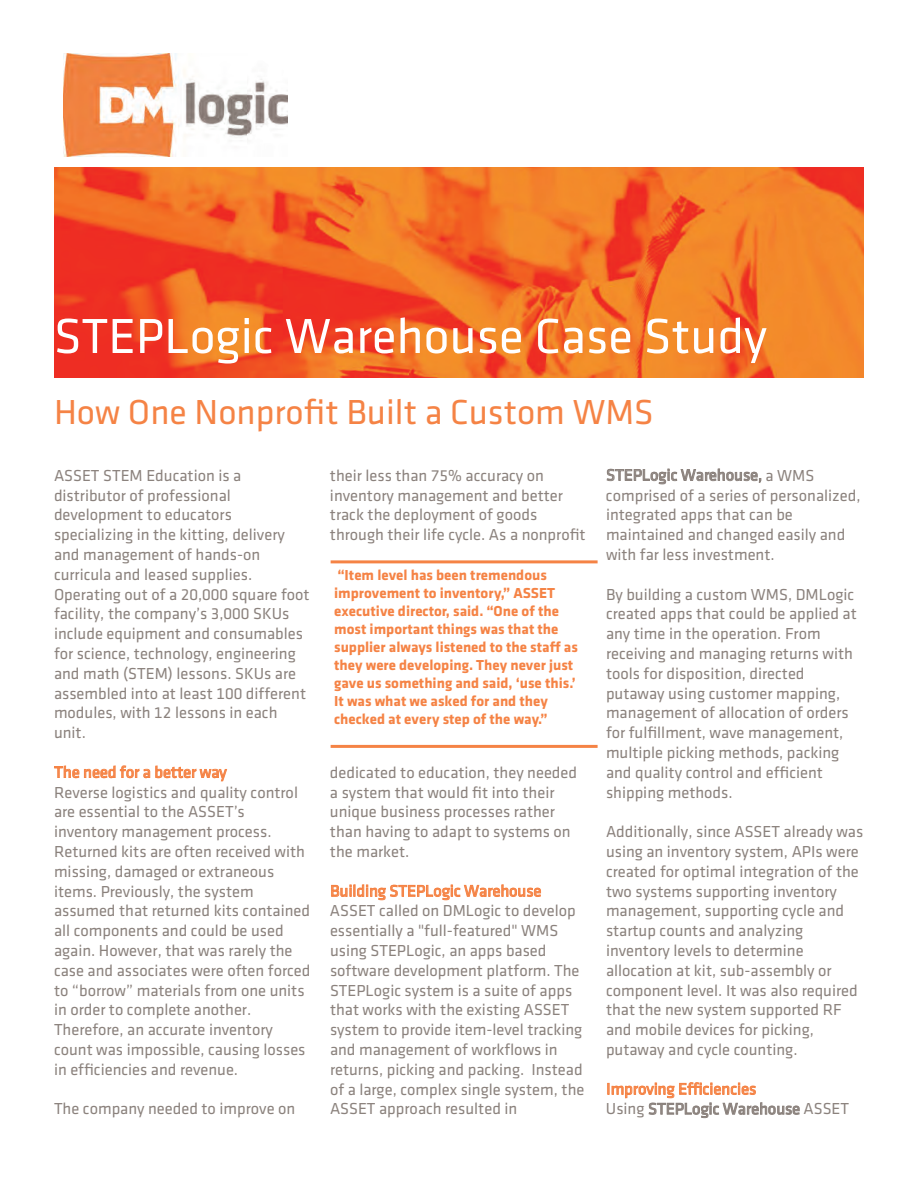
<style>
.page{position:relative;width:918px;height:1188px;background:#fff}
.page>*{position:absolute;margin:0;border:0;box-sizing:border-box;transform-origin:0 0}
.t1{font:51px "Klavika Regular TF";color:#fff}
.t2{font:36px "Klavika Regular TF";color:#f58345}
.t3{font:16.5px/19.8px "Klavika Regular TF";color:#8b827d}
.t4{font:16.5px "Klavika Regular TF";color:#f58345}
.t5{font:700 15px/18px "Klavika";color:#f58345}
</style>
<div class="page">
<img style="left:54px;top:167px;width:810px;height:211px">
<hr style="left:331px;top:560px;width:267px;height:3px;background:#f58345">
<hr style="left:331px;top:745px;width:267px;height:3px;background:#f58345">
<img style="left:63px;top:54px;width:225px;height:103px">
<h1 class="t1" style="left:54px;top:319px;width:714px">STEPLogic Warehouse Case Study</h1>
<h2 class="t2" style="left:54px;top:400px;width:601px">How One Nonprofit Built a Custom WMS</h2>
<p class="t3" style="left:54px;top:467px;width:257px">ASSET STEM Education is a distributor of professional development to educators specializing in the kitting, delivery and management of hands-on curricula and leased supplies.<br>Operating out of a 20,000 square foot facility, the company’s 3,000 SKUs include equipment and consumables for science, technology, engineering and math (STEM) lessons. SKUs are assembled into at least 100 different modules, with 12 lessons in each unit.</p>
<p class="t4" style="left:54px;top:767px;width:174px">The need for a better way</p>
<p class="t3" style="left:54px;top:784px;width:258px">Reverse logistics and quality control are essential to the ASSET’s inventory management process.<br>Returned kits are often received with missing, damaged or extraneous items. Previously, the system assumed that returned kits contained all components and could be used again. However, that was rarely the case and associates were often forced to “borrow” materials from one units in order to complete another.<br>Therefore, an accurate inventory count was impossible, causing losses in efficiencies and revenue.</p>
<p class="t3" style="left:54px;top:1101px;width:243px">The company needed to improve on</p>
<p class="t3" style="left:330px;top:467px;width:257px">their less than 75% accuracy on inventory management and better track the deployment of goods through their life cycle. As a nonprofit</p>
<p class="t5" style="left:334px;top:568px;width:245px">“Item level has been tremendous improvement to inventory,” ASSET executive director, said. “One of the most important things was that the supplier always listened to the staff as they were developing. They never just gave us something and said, ‘use this.’ It was what we asked for and they checked at every step of the way.”</p>
<p class="t3" style="left:330px;top:764px;width:249px">dedicated to education, they needed a system that would fit into their unique business processes rather than having to adapt to systems on the market.</p>
<p class="t4" style="left:330px;top:885px;width:213px">Building STEPLogic Warehouse</p>
<p class="t3" style="left:330px;top:903px;width:256px">ASSET called on DMLogic to develop essentially a "full-featured" WMS using STEPLogic, an apps based software development platform. The STEPLogic system is a suite of apps that works with the existing ASSET system to provide item-level tracking and management of workflows in returns, picking and packing. Instead of a large, complex single system, the ASSET approach resulted in</p>
<p class="t3" style="left:606px;top:467px;width:256px">STEPLogic Warehouse, a WMS comprised of a series of personalized, integrated apps that can be maintained and changed easily and with far less investment.</p>
<p class="t3" style="left:606px;top:586px;width:252px">By building a custom WMS, DMLogic created apps that could be applied at any time in the operation. From receiving and managing returns with tools for disposition, directed putaway using customer mapping, management of allocation of orders for fulfillment, wave management, multiple picking methods, packing and quality control and efficient shipping methods.</p>
<p class="t3" style="left:606px;top:823px;width:259px">Additionally, since ASSET already was using an inventory system, APIs were created for optimal integration of the two systems supporting inventory management, supporting cycle and startup counts and analyzing inventory levels to determine allocation at kit, sub-assembly or component level. It was also required that the new system supported RF and mobile devices for picking, putaway and cycle counting.</p>
<p class="t4" style="left:606px;top:1083px;width:152px">Improving Efficiencies</p>
<p class="t3" style="left:606px;top:1100px;width:245px">Using STEPLogic Warehouse ASSET</p>
</div>
